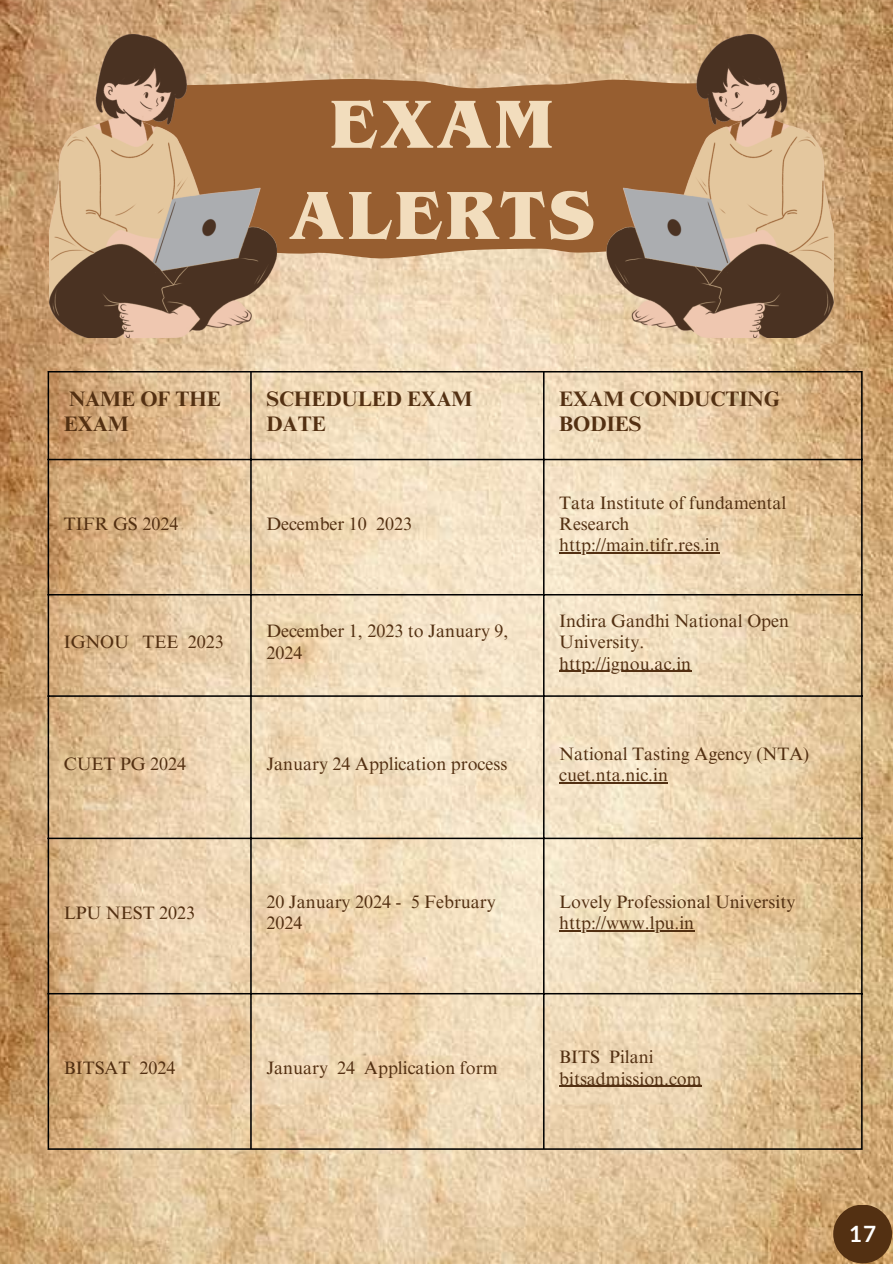
<style>
.page{position:relative;width:893px;height:1264px;background:#fff}
.page>*{position:absolute;margin:0;border:0;box-sizing:border-box;transform-origin:0 0}
.t1{font:700 71.25px/91.2px "Benguiat Pro ITC";letter-spacing:.05em;color:#f2ddbd;text-align:center}
.t2{font:700 22.5px "Lato";color:#fff}
.t3{font:700 21px/24.8px "Times NRMT Pro";color:#533012}
.t4{font:18px/21.3px "Times NRMT Pro";color:#533012}
</style>
<div class="page">
<img style="left:0;top:0;width:892px;height:1263px">
<hr style="left:559px;top:552px;width:160px;height:1px;background:#533012">
<hr style="left:559px;top:671px;width:132px;height:1px;background:#533012">
<hr style="left:559px;top:782px;width:109px;height:1px;background:#533012">
<hr style="left:559px;top:930px;width:135px;height:1px;background:#533012">
<hr style="left:559px;top:1085px;width:142px;height:1px;background:#533012">
<hr style="left:48px;top:372px;width:1px;height:776px;background:#000">
<hr style="left:250px;top:372px;width:2px;height:776px;background:#000">
<hr style="left:543px;top:372px;width:1px;height:776px;background:#000">
<hr style="left:861px;top:372px;width:1px;height:776px;background:#000">
<hr style="left:48px;top:371px;width:814px;height:1px;background:#000">
<hr style="left:48px;top:459px;width:814px;height:1px;background:#000">
<hr style="left:48px;top:594px;width:814px;height:1px;background:#000">
<hr style="left:48px;top:695px;width:814px;height:1px;background:#000">
<hr style="left:48px;top:837px;width:814px;height:2px;background:#000">
<hr style="left:48px;top:992px;width:814px;height:2px;background:#000">
<hr style="left:48px;top:1148px;width:814px;height:1px;background:#000">
<svg style="left:276px;top:78px;width:330px;height:183px;background:#9c6538"></svg>
<svg style="left:49px;top:34px;width:227px;height:304px;background:#a9896a"></svg>
<svg style="left:606px;top:34px;width:227px;height:304px;background:#a9886a"></svg>
<div style="left:833px;top:1204px;width:59px;height:59px;background:#533012;border-radius:50%"></div>
<h1 class="t1" style="left:288px;top:89px;width:307px">EXAM<br>ALERTS</h1>
<p class="t3" style="left:64px;top:389px;width:159px">NAME OF THE<br>EXAM</p>
<p class="t3" style="left:266px;top:389px;width:207px">SCHEDULED EXAM<br>DATE</p>
<p class="t3" style="left:559px;top:389px;width:222px">EXAM CONDUCTING<br>BODIES</p>
<p class="t4" style="left:64px;top:515px;width:116px">TIFR GS 2024</p>
<p class="t4" style="left:266px;top:515px;width:147px">December 10 2023</p>
<p class="t4" style="left:559px;top:494px;width:229px">Tata Institute of fundamental<br>Research http://main.tifr.res.in</p>
<p class="t4" style="left:64px;top:634px;width:161px">IGNOU TEE 2023</p>
<p class="t4" style="left:266px;top:622px;width:243px">December 1, 2023 to January 9,<br>2024</p>
<p class="t4" style="left:559px;top:612px;width:231px">Indira Gandhi National Open<br>University.<br>http://ignou.ac.in</p>
<p class="t4" style="left:64px;top:755px;width:124px">CUET PG 2024</p>
<p class="t4" style="left:266px;top:755px;width:242px">January 24 Application process</p>
<p class="t4" style="left:559px;top:745px;width:251px">National Tasting Agency (NTA) cuet.nta.nic.in</p>
<p class="t4" style="left:64px;top:904px;width:133px">LPU NEST 2023</p>
<p class="t4" style="left:266px;top:893px;width:231px">20 January 2024 - 5 February<br>2024</p>
<p class="t4" style="left:559px;top:893px;width:238px">Lovely Professional University http://www.lpu.in</p>
<p class="t4" style="left:64px;top:1059px;width:113px">BITSAT 2024</p>
<p class="t4" style="left:266px;top:1059px;width:233px">January 24 Application form</p>
<p class="t4" style="left:559px;top:1048px;width:144px">BITS Pilani bitsadmission.com</p>
<p class="t2" style="left:848px;top:1219px;width:29px">17</p>
</div>
